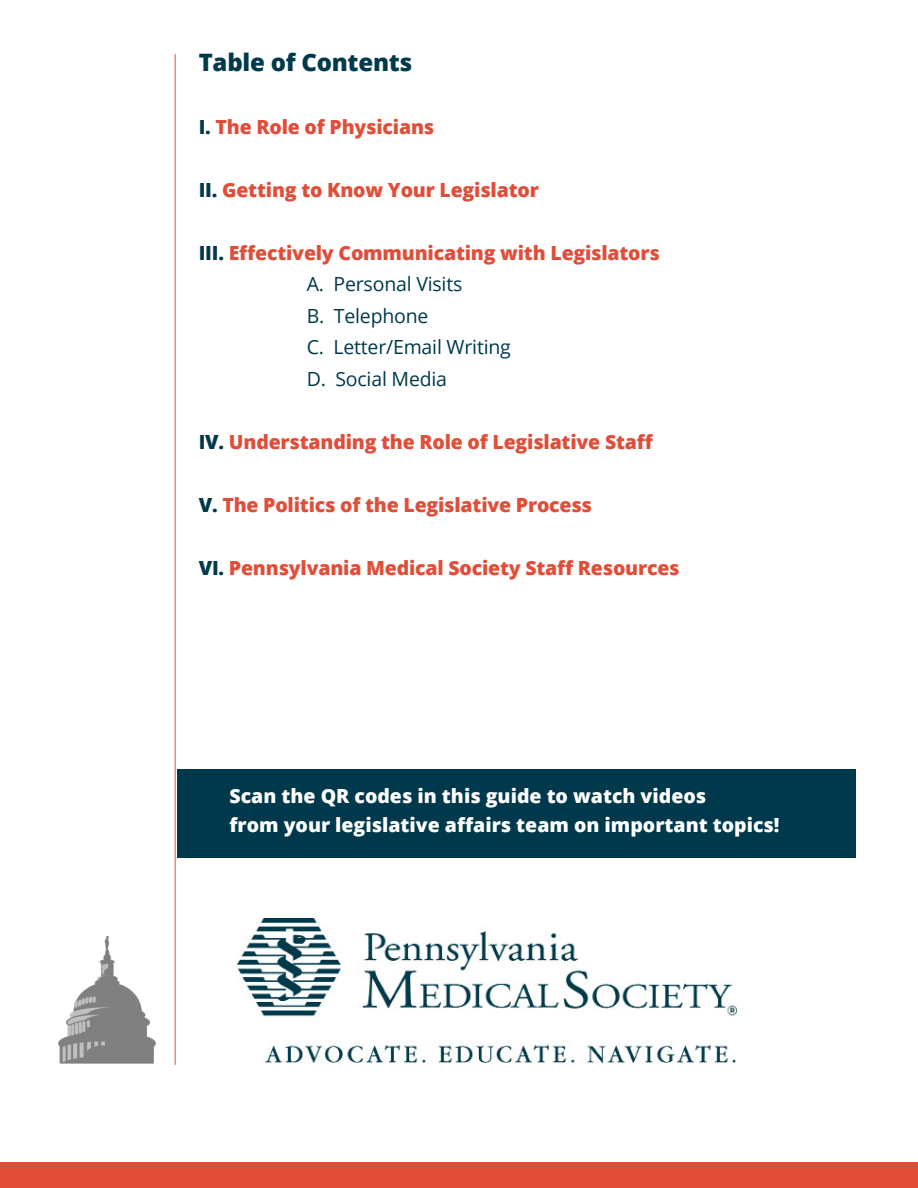
<style>
.page{position:relative;width:918px;height:1188px;background:#fff}
.page>*{position:absolute;margin:0;border:0;box-sizing:border-box;transform-origin:0 0}
.t1{font:800 24px "Open Sans";letter-spacing:-.01em;color:#00394c}
.t2{font:800 19.5px "Open Sans";letter-spacing:-.01em;color:#e04e39}
.t3{font:19.5px/31.5px "Open Sans";letter-spacing:-.01em;color:#00394c}
.t4{font:800 19.5px/28.5px "Open Sans";color:#fff}
.s1{color:#00394c}
.s2{font-weight:800}
.s3{font-weight:800;color:#e04e39}
</style>
<div class="page">
<hr style="left:175px;top:54px;width:1px;height:1011px;background:#e04e39">
<div style="left:0;top:1162px;width:918px;height:26px;background:#e04e39"></div>
<img style="left:238px;top:919px;width:499px;height:143px">
<div style="left:177px;top:770px;width:678px;height:88px;background:#00394c"></div>
<img style="left:59px;top:937px;width:96px;height:126px">
<p class="t1" style="left:199px;top:44px;width:215px">Table of Contents</p>
<p class="t2" style="left:199px;top:112px;width:237px"><span class="s1">I.</span> The Role of Physicians</p>
<p class="t2" style="left:199px;top:175px;width:342px"><span class="s1">II.</span> Getting to Know Your Legislator</p>
<p class="t3" style="left:307px;top:237px;width:355px;text-indent:-108px"><span class="s2">III.</span> <span class="s3">Effectively Communicating with Legislators<br></span>A. Personal Visits<br>B. Telephone<br>C. Letter/Email Writing<br>D. Social Media</p>
<p class="t2" style="left:199px;top:427px;width:456px"><span class="s1">IV.</span> Understanding the Role of Legislative Staff</p>
<p class="t2" style="left:199px;top:490px;width:395px"><span class="s1">V.</span> The Politics of the Legislative Process</p>
<p class="t2" style="left:199px;top:553px;width:482px"><span class="s1">VI.</span> Pennsylvania Medical Society Staff Resources</p>
<p class="t4" style="left:230px;top:781px;width:552px">Scan the QR codes in this guide to watch videos<br>from your legislative affairs team on important topics!</p>
</div>
